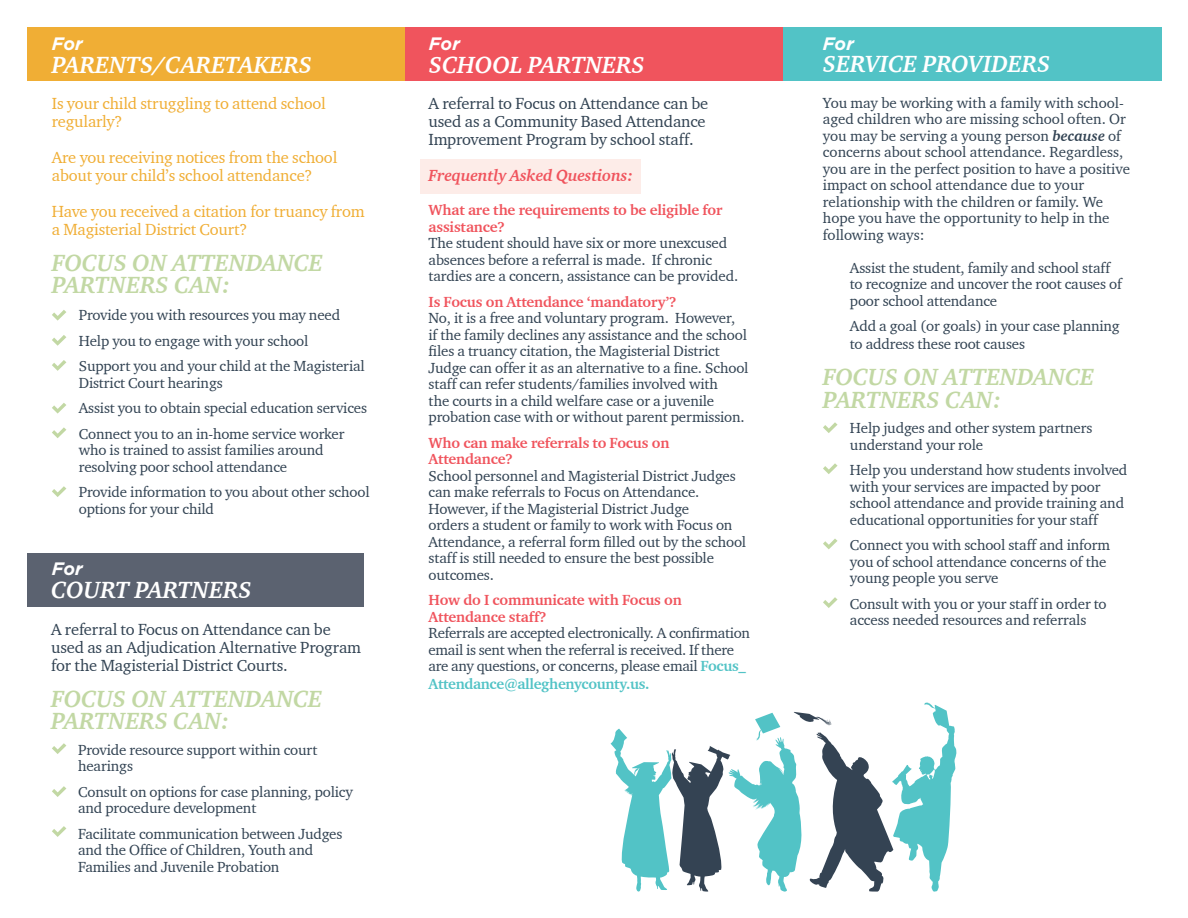
<style>
.page{position:relative;width:1188px;height:918px;background:#fff}
.page>*{position:absolute;margin:0;border:0;box-sizing:border-box;transform-origin:0 0}
.t1{font:italic 700 24px/22.5px "Charter ITC";color:#c2d8a4}
.t2{font:italic 700 24px "Charter ITC";color:#fff}
.t3{font:italic 700 18px "Gotham";letter-spacing:-.01em;color:#fff}
.t4{font:16.5px/18px "Charter ITC";letter-spacing:-.01em;color:#324353}
.t5{font:16.5px/18px "Charter ITC";letter-spacing:-.01em;color:#f0ae35}
.t6{font:italic 700 16.5px "Charter ITC";letter-spacing:-.01em;color:#f0545d}
.t7{font:15px/16.5px "Charter ITC";letter-spacing:-.01em;color:#324353}
.t8{font:700 15px/16.5px "Charter ITC";letter-spacing:-.01em;color:#f0545d}
.t9{font:700 15px "Charter ITC";letter-spacing:-.02em;color:#52c3c6}
.s1{font-weight:700;color:#52c3c6}
.s2{font-weight:700;font-style:italic}
</style>
<div class="page">
<div style="left:420px;top:159px;width:221px;height:34px;background:#fdece8"></div>
<div style="left:27px;top:27px;width:378px;height:54px;background:#f0ae35"></div>
<div style="left:405px;top:27px;width:378px;height:54px;background:#f0545d"></div>
<div style="left:27px;top:553px;width:337px;height:54px;background:#5b6270"></div>
<div style="left:783px;top:27px;width:379px;height:54px;background:#52c3c6"></div>
<svg style="left:52px;top:310px;width:14px;height:11px"></svg>
<svg style="left:52px;top:335px;width:14px;height:11px"></svg>
<svg style="left:52px;top:360px;width:14px;height:11px"></svg>
<svg style="left:52px;top:403px;width:14px;height:11px"></svg>
<svg style="left:52px;top:427px;width:14px;height:11px"></svg>
<svg style="left:52px;top:486px;width:14px;height:11px"></svg>
<svg style="left:52px;top:743px;width:14px;height:11px"></svg>
<svg style="left:52px;top:786px;width:14px;height:11px"></svg>
<svg style="left:52px;top:826px;width:14px;height:11px"></svg>
<svg style="left:823px;top:597px;width:15px;height:11px"></svg>
<svg style="left:823px;top:539px;width:15px;height:10px"></svg>
<svg style="left:823px;top:463px;width:15px;height:11px"></svg>
<svg style="left:823px;top:422px;width:15px;height:11px"></svg>
<svg style="left:611px;top:702px;width:346px;height:190px"></svg>
<p class="t3" style="left:52px;top:31px;width:32px">For</p>
<p class="t2" style="left:52px;top:50px;width:262px">PARENTS/CARETAKERS</p>
<p class="t5" style="left:52px;top:94px;width:276px">Is your child struggling to attend school regularly?</p>
<p class="t5" style="left:52px;top:148px;width:287px">Are you receiving notices from the school about your child’s school attendance?</p>
<p class="t5" style="left:52px;top:202px;width:314px">Have you received a citation for truancy from a Magisterial District Court?</p>
<p class="t1" style="left:52px;top:251px;width:272px">FOCUS ON ATTENDANCE<br>PARTNERS CAN:</p>
<p class="t7" style="left:79px;top:307px;width:263px">Provide you with resources you may need</p>
<p class="t7" style="left:79px;top:332px;width:231px">Help you to engage with your school</p>
<p class="t7" style="left:79px;top:358px;width:288px">Support you and your child at the Magisterial<br>District Court hearings</p>
<p class="t7" style="left:79px;top:400px;width:290px">Assist you to obtain special education services</p>
<p class="t7" style="left:79px;top:425px;width:267px">Connect you to an in-home service worker who is trained to assist families around resolving poor school attendance</p>
<p class="t7" style="left:79px;top:484px;width:292px">Provide information to you about other school options for your child</p>
<p class="t3" style="left:52px;top:557px;width:32px">For</p>
<p class="t2" style="left:51px;top:575px;width:202px">COURT PARTNERS</p>
<p class="t4" style="left:51px;top:620px;width:312px">A referral to Focus on Attendance can be used as an Adjudication Alternative Program for the Magisterial District Courts.</p>
<p class="t1" style="left:51px;top:687px;width:272px">FOCUS ON ATTENDANCE<br>PARTNERS CAN:</p>
<p class="t7" style="left:78px;top:741px;width:241px">Provide resource support within court hearings</p>
<p class="t7" style="left:78px;top:783px;width:276px">Consult on options for case planning, policy and procedure development</p>
<p class="t7" style="left:78px;top:825px;width:266px">Facilitate communication between Judges and the Office of Children, Youth and<br>Families and Juvenile Probation</p>
<p class="t3" style="left:429px;top:31px;width:32px">For</p>
<p class="t3" style="left:823px;top:31px;width:32px">For</p>
<p class="t2" style="left:429px;top:50px;width:217px">SCHOOL PARTNERS</p>
<p class="t2" style="left:823px;top:49px;width:229px">SERVICE PROVIDERS</p>
<p class="t4" style="left:429px;top:94px;width:281px">A referral to Focus on Attendance can be used as a Community Based Attendance<br>Improvement Program by school staff.</p>
<p class="t6" style="left:429px;top:165px;width:206px">Frequently Asked Questions:</p>
<p class="t8" style="left:429px;top:202px;width:295px">What are the requirements to be eligible for assistance?</p>
<p class="t7" style="left:429px;top:235px;width:311px">The student should have six or more unexcused absences before a referral is made. If chronic tardies are a concern, assistance can be provided.</p>
<p class="t8" style="left:429px;top:293px;width:249px">Is Focus on Attendance ‘mandatory’?</p>
<p class="t7" style="left:429px;top:310px;width:321px">No, it is a free and voluntary program. However,<br>if the family declines any assistance and the school files a truancy citation, the Magisterial District Judge can offer it as an alternative to a fine. School staff can refer students/families involved with<br>the courts in a child welfare case or a juvenile probation case with or without parent permission.</p>
<p class="t8" style="left:429px;top:434px;width:242px">Who can make referrals to Focus on<br>Attendance?</p>
<p class="t7" style="left:429px;top:467px;width:319px">School personnel and Magisterial District Judges can make referrals to Focus on Attendance.<br>However, if the Magisterial District Judge<br>orders a student or family to work with Focus on Attendance, a referral form filled out by the school staff is still needed to ensure the best possible outcomes.</p>
<p class="t8" style="left:429px;top:592px;width:255px">How do I communicate with Focus on<br>Attendance staff?</p>
<p class="t7" style="left:429px;top:625px;width:323px">Referrals are accepted electronically. A confirmation email is sent when the referral is received. If there are any questions, or concerns, please email <span class="s1">Focus_</span></p>
<p class="t9" style="left:429px;top:675px;width:222px">Attendance@alleghenycounty.us.</p>
<p class="t7" style="left:823px;top:94px;width:309px">You may be working with a family with school&shy;aged children who are missing school often. Or you may be serving a young person <span class="s2">because</span> of concerns about school attendance. Regardless, you are in the perfect position to have a positive impact on school attendance due to your relationship with the children or family. We hope you have the opportunity to help in the following ways:</p>
<p class="t7" style="left:850px;top:259px;width:274px">Assist the student, family and school staff to recognize and uncover the root causes of poor school attendance</p>
<p class="t7" style="left:850px;top:317px;width:271px;line-height:18px">Add a goal (or goals) in your case planning to address these root causes</p>
<p class="t1" style="left:823px;top:365px;width:272px">FOCUS ON ATTENDANCE<br>PARTNERS CAN:</p>
<p class="t7" style="left:850px;top:419px;width:244px">Help judges and other system partners understand your role</p>
<p class="t7" style="left:850px;top:461px;width:279px">Help you understand how students involved with your services are impacted by poor school attendance and provide training and educational opportunities for your staff</p>
<p class="t7" style="left:850px;top:536px;width:262px">Connect you with school staff and inform you of school attendance concerns of the young people you serve</p>
<p class="t7" style="left:850px;top:595px;width:258px">Consult with you or your staff in order to access needed resources and referrals</p>
</div>
